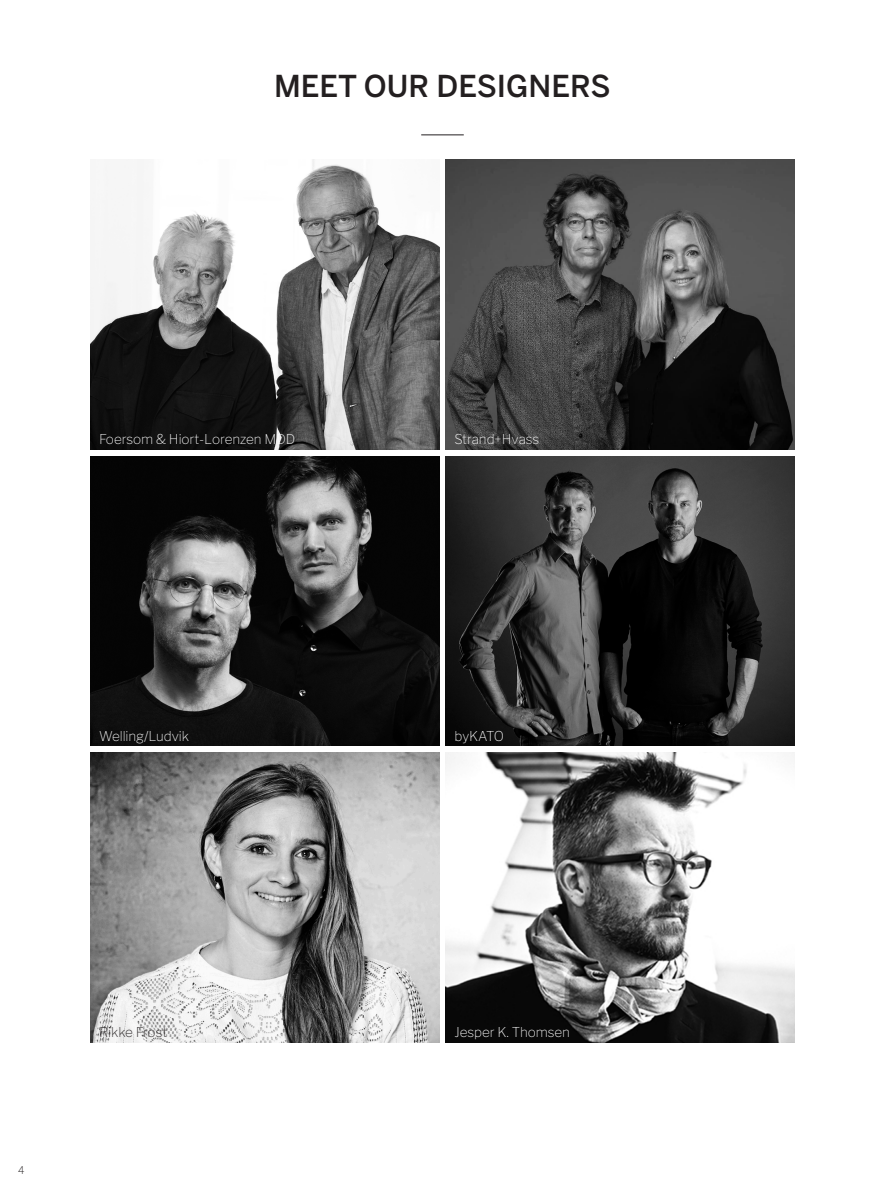
<style>
.page{position:relative;width:885px;height:1191px;background:#fff}
.page>*{position:absolute;margin:0;border:0;box-sizing:border-box;transform-origin:0 0}
.t1{font:500 30px "Benton Sans";color:#231f20}
.t2{font:100 13.5px "Libre Franklin";letter-spacing:-.005em;color:#fff}
.t3{font:100 13.5px "Libre Franklin";letter-spacing:-.005em;color:#231f20}
.t4{font:300 10.5px "Benton Sans";color:#231f20}
</style>
<div class="page">
<img style="left:90px;top:160px;width:349px;height:289px">
<img style="left:445px;top:160px;width:349px;height:289px">
<img style="left:90px;top:456px;width:349px;height:289px">
<img style="left:445px;top:456px;width:349px;height:289px">
<img style="left:90px;top:753px;width:349px;height:289px">
<img style="left:445px;top:753px;width:349px;height:289px">
<hr style="left:421px;top:134px;width:42px;height:1px;background:#231f20">
<p class="t1" style="left:274px;top:67px;width:338px">MEET OUR DESIGNERS</p>
<p class="t2" style="left:99px;top:431px;width:198px">Foersom &amp; Hiort-Lorenzen MDD</p>
<p class="t2" style="left:454px;top:431px;width:86px">Strand+Hvass</p>
<p class="t2" style="left:99px;top:727px;width:91px">Welling/Ludvik</p>
<p class="t2" style="left:454px;top:727px;width:51px">byKATO</p>
<p class="t4" style="left:18px;top:1163px;width:8px">4</p>
<p class="t3" style="left:99px;top:1024px;width:70px">Rikke Frost</p>
<p class="t2" style="left:454px;top:1024px;width:117px">Jesper K. Thomsen</p>
</div>
